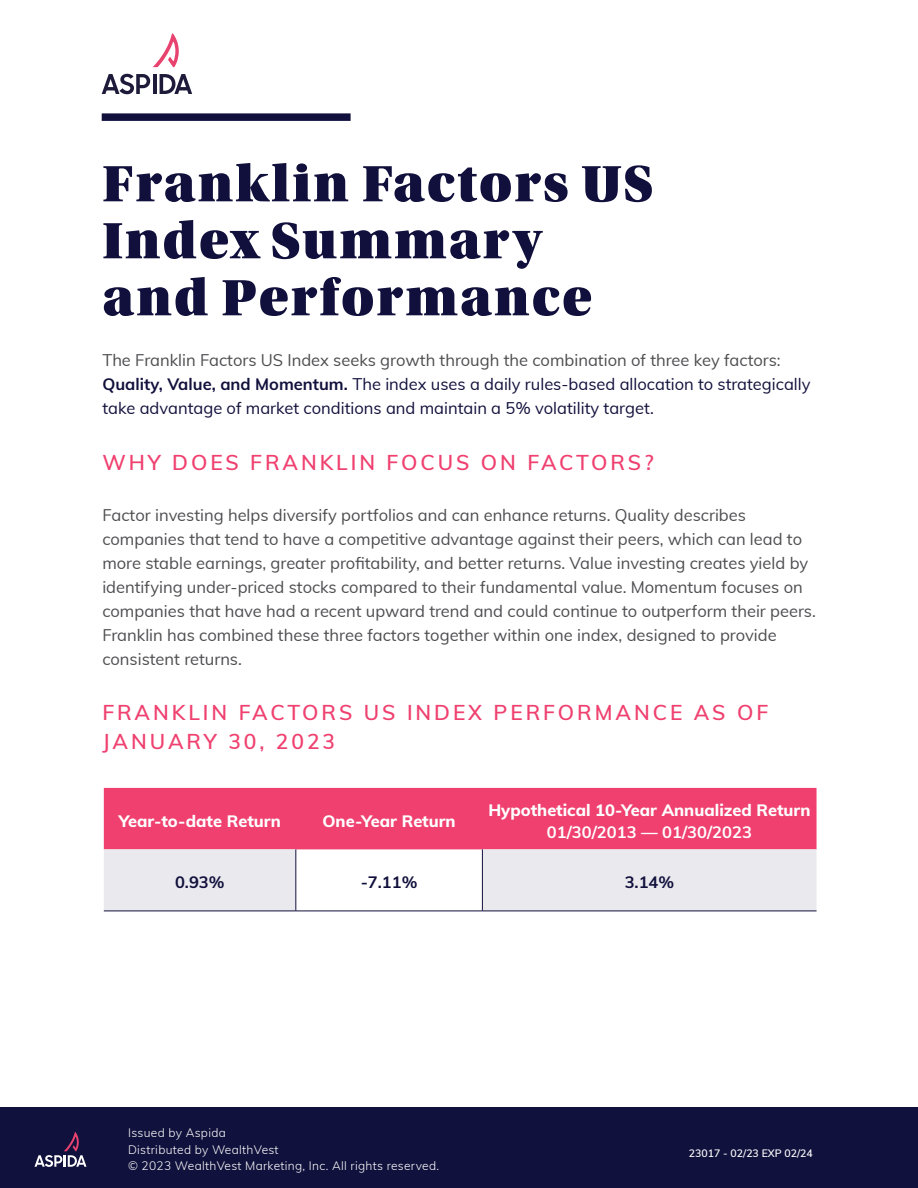
<style>
.page{position:relative;width:918px;height:1188px;background:#fff}
.page>*{position:absolute;margin:0;border:0;box-sizing:border-box;transform-origin:0 0}
.t1{font:54px/57px "Utopia Std Black Headline";letter-spacing:.04em;color:#11103c}
.t2{font:600 21px/28.5px "Muli";letter-spacing:.14em;color:#ef406f}
.t3{font:16.5px/24px "Muli";color:#4d4c4f}
.t4{font:16.5px/24px "Muli";color:#11103c}
.t5{font:800 16.5px/22.5px "Muli";color:#fff;text-align:center}
.t6{font:700 16.5px "Muli";color:#11103c}
.t7{font:300 12px/16.5px "Muli";letter-spacing:.025em;color:#fff}
.t8{font:600 10.5px "Muli";color:#fff}
.s1{color:#4d4c4f}
.s2{font-weight:700}
</style>
<div class="page">
<svg style="left:153px;top:33px;width:26px;height:34px"></svg>
<hr style="left:153px;top:74px;width:3px;height:20px;background:#1e1a3a">
<svg style="left:160px;top:74px;width:32px;height:20px"></svg>
<svg style="left:102px;top:74px;width:48px;height:20px"></svg>
<div style="left:102px;top:113px;width:249px;height:8px;background:#11103c"></div>
<div style="left:0;top:1107px;width:918px;height:81px;background:#10113c"></div>
<svg style="left:34px;top:1132px;width:53px;height:35px"></svg>
<div style="left:104px;top:788px;width:713px;height:61px;background:#ef406f"></div>
<svg style="left:104px;top:849px;width:713px;height:62px;fill:#e9e9ee"></svg>
<hr style="left:104px;top:911px;width:192px;height:1px;background:#11103c">
<hr style="left:482px;top:911px;width:335px;height:1px;background:#11103c">
<hr style="left:296px;top:849px;width:1px;height:62px;background:#11103c">
<hr style="left:482px;top:849px;width:1px;height:62px;background:#11103c">
<hr style="left:296px;top:911px;width:186px;height:1px;background:#11103c">
<p class="t1" style="left:102px;top:156px;width:552px">Franklin Factors US<br>Index Summary and Performance</p>
<p class="t4" style="left:102px;top:348px;width:710px"><span class="s1">The Franklin Factors US Index seeks growth through the combination of three key factors:<br></span><span class="s2">Quality, Value, and Momentum.</span> The index uses a daily rules-based allocation to strategically take advantage of market conditions and maintain a 5% volatility target.</p>
<p class="t2" style="left:102px;top:447px;width:553px">WHY DOES FRANKLIN FOCUS ON FACTORS?</p>
<p class="t3" style="left:102px;top:502px;width:715px">Factor investing helps diversify portfolios and can enhance returns. Quality describes companies that tend to have a competitive advantage against their peers, which can lead to more stable earnings, greater profitability, and better returns. Value investing creates yield by identifying under-priced stocks compared to their fundamental value. Momentum focuses on companies that have had a recent upward trend and could continue to outperform their peers.<br>Franklin has combined these three factors together within one index, designed to provide consistent returns.</p>
<p class="t2" style="left:102px;top:697px;width:667px">FRANKLIN FACTORS US INDEX PERFORMANCE AS OF<br>JANUARY 30, 2023</p>
<p class="t5" style="left:119px;top:809px;width:163px">Year-to-date Return</p>
<p class="t5" style="left:323px;top:809px;width:135px">One-Year Return</p>
<p class="t5" style="left:488px;top:798px;width:324px">Hypothetical 10-Year Annualized Return<br><span class="s2">01/30/2013 — 01/30/2023</span></p>
<p class="t6" style="left:175px;top:870px;width:51px">0.93%</p>
<p class="t6" style="left:361px;top:870px;width:58px">-7.11%</p>
<p class="t6" style="left:625px;top:870px;width:51px">3.14%</p>
<p class="t7" style="left:128px;top:1124px;width:313px">Issued by Aspida<br>Distributed by WealthVest<br>© 2023 WealthVest Marketing, Inc. All rights reserved.</p>
<p class="t8" style="left:689px;top:1145px;width:125px">23017 - 02/23 EXP 02/24</p>
</div>
